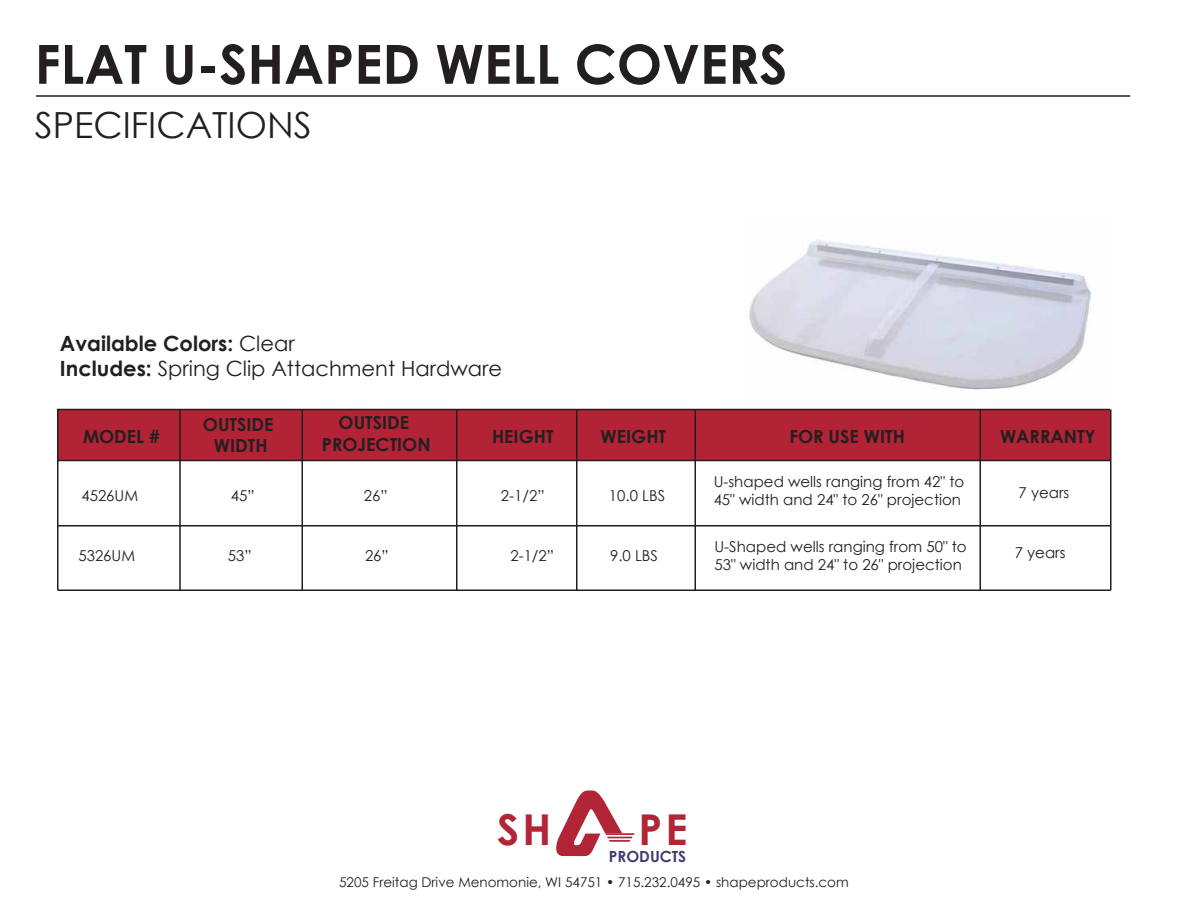
<style>
.page{position:relative;width:1188px;height:918px;background:#fff}
.page>*{position:absolute;margin:0;border:0;box-sizing:border-box;transform-origin:0 0}
.t1{font:700 54px "Century Gothic";color:#231f20}
.t2{font:700 42.6px "Century Gothic";color:#b02636}
.t3{font:36px "Century Gothic";color:#231f20}
.t4{font:21px/25.2px "Century Gothic";color:#231f20}
.t5{font:700 18px/21.6px "Century Gothic";color:#231f20;text-align:center}
.t6{font:700 15.3px "Century Gothic";color:#3e3c70}
.t7{font:15px/18px "Century Gothic";color:#231f20}
.t8{font:13.5px "Century Gothic";color:#231f20}
.s1{font-weight:700}
</style>
<div class="page">
<img style="left:746px;top:240px;width:364px;height:169px">
<hr style="left:36px;top:95px;width:1094px;height:2px;background:#231f20">
<div style="left:57px;top:410px;width:1053px;height:50px;background:#b22335"></div>
<hr style="left:57px;top:460px;width:1054px;height:1px;background:#231f20">
<hr style="left:58px;top:525px;width:1053px;height:1px;background:#231f20">
<hr style="left:58px;top:590px;width:1053px;height:1px;background:#231f20">
<hr style="left:57px;top:409px;width:1053px;height:1px;background:#231f20">
<hr style="left:179px;top:410px;width:2px;height:180px;background:#231f20">
<hr style="left:302px;top:410px;width:1px;height:180px;background:#231f20">
<hr style="left:456px;top:410px;width:2px;height:180px;background:#231f20">
<hr style="left:576px;top:410px;width:2px;height:180px;background:#231f20">
<hr style="left:694px;top:410px;width:2px;height:180px;background:#231f20">
<hr style="left:980px;top:410px;width:1px;height:180px;background:#231f20">
<hr style="left:1110px;top:410px;width:2px;height:180px;background:#231f20">
<hr style="left:57px;top:410px;width:1px;height:180px;background:#231f20">
<svg style="left:556px;top:790px;width:79px;height:66px"></svg>
<h1 class="t1" style="left:35px;top:23px;width:754px">FLAT U-SHAPED WELL COVERS</h1>
<h3 class="t3" style="left:35px;top:100px;width:278px">SPECIFICATIONS</h3>
<h3 class="t4" style="left:60px;top:330px;width:444px"><span class="s1">Available Colors:</span> Clear<br><span class="s1">Includes:</span> Spring Clip Attachment Hardware</h3>
<p class="t5" style="left:83px;top:424px;width:79px">MODEL #</p>
<p class="t5" style="left:203px;top:412px;width:72px">OUTSIDE<br>WIDTH</p>
<p class="t5" style="left:322px;top:411px;width:110px">OUTSIDE<br>PROJECTION</p>
<p class="t5" style="left:492px;top:424px;width:63px">HEIGHT</p>
<p class="t5" style="left:601px;top:424px;width:67px">WEIGHT</p>
<p class="t5" style="left:789px;top:424px;width:117px">FOR USE WITH</p>
<p class="t5" style="left:1000px;top:424px;width:97px">WARRANTY</p>
<p class="t7" style="left:81px;top:486px;width:58px">4526UM</p>
<p class="t7" style="left:231px;top:486px;width:25px">45”</p>
<p class="t7" style="left:364px;top:486px;width:25px">26”</p>
<p class="t7" style="left:501px;top:486px;width:45px">2-1/2”</p>
<p class="t7" style="left:609px;top:486px;width:58px">10.0 LBS</p>
<p class="t7" style="left:78px;top:546px;width:58px">5326UM</p>
<p class="t7" style="left:228px;top:546px;width:25px">53”</p>
<p class="t7" style="left:365px;top:546px;width:25px">26”</p>
<p class="t7" style="left:510px;top:546px;width:45px">2-1/2”</p>
<p class="t7" style="left:610px;top:546px;width:49px">9.0 LBS</p>
<p class="t7" style="left:714px;top:472px;width:252px">U-shaped wells ranging from 42" to<br>45" width and 24" to 26" projection</p>
<p class="t7" style="left:715px;top:537px;width:254px">U-Shaped wells ranging from 50" to<br>53" width and 24" to 26" projection</p>
<p class="t7" style="left:1019px;top:484px;width:52px">7 years</p>
<p class="t7" style="left:1015px;top:543px;width:52px">7 years</p>
<h2 class="t2" style="left:497px;top:797px;width:56px">SH</h2>
<h2 class="t2" style="left:638px;top:797px;width:51px">PE</h2>
<p class="t6" style="left:609px;top:844px;width:79px">PRODUCTS</p>
<p class="t8" style="left:339px;top:873px;width:511px">5205 Freitag Drive Menomonie, WI 54751 • 715.232.0495 • shapeproducts.com</p>
</div>
